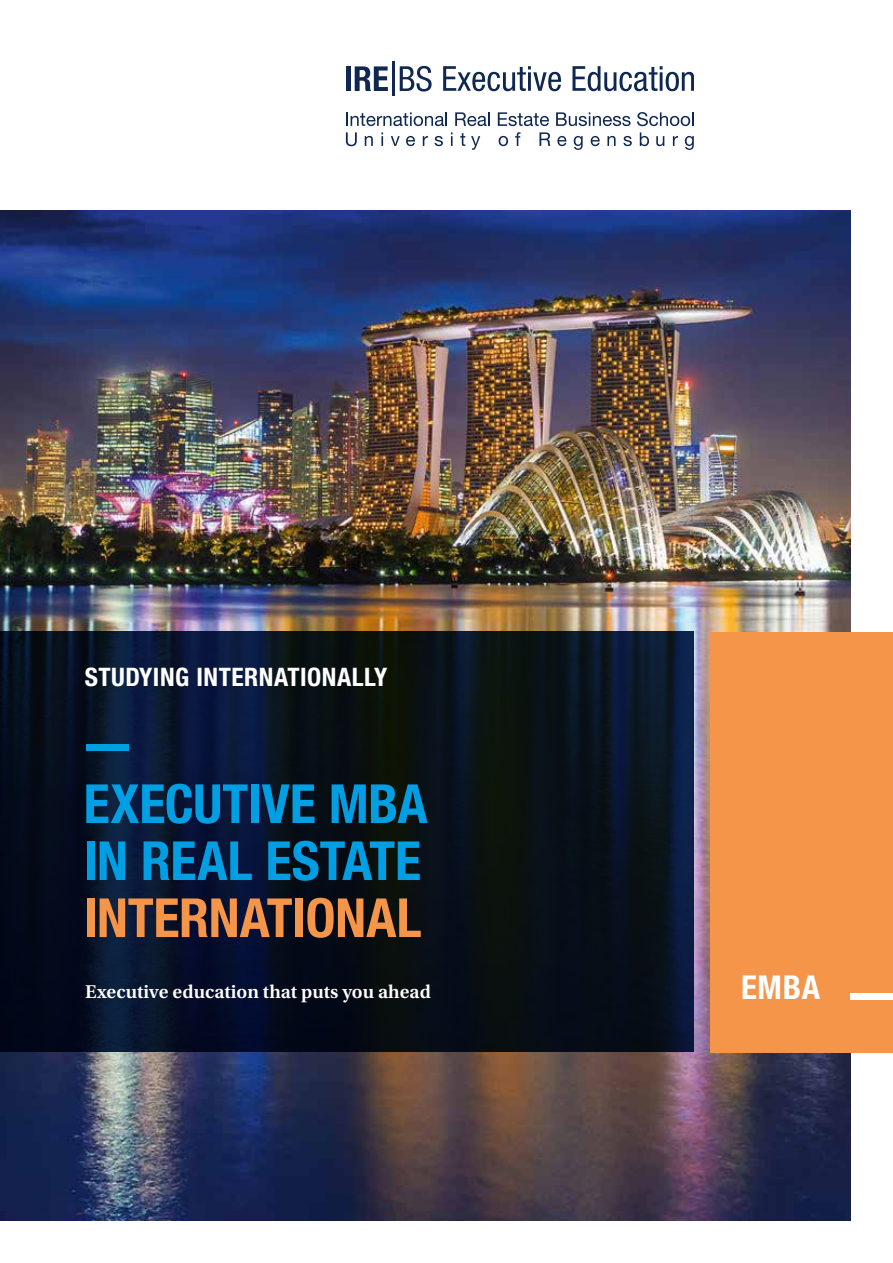
<style>
.page{position:relative;width:893px;height:1263px;background:#fff}
.page>*{position:absolute;margin:0;border:0;box-sizing:border-box;transform-origin:0 0}
.t1{font:700 condensed 54px/57px "Helvetica Neue LT Pro";letter-spacing:-.005em;color:#009fe3}
.t2{font:700 condensed 54px "Helvetica Neue LT Pro";letter-spacing:-.005em;color:#f4954a}
.t3{font:700 condensed 33px "Helvetica Neue LT Pro";color:#fff}
.t4{font:700 condensed 25.5px "Helvetica Neue LT Pro";letter-spacing:.02em;color:#fff}
.t5{font:600 19.5px "Utopia Std";color:#fff}
</style>
<div class="page">
<img style="left:0;top:210px;width:850px;height:1010px">
<svg style="left:0;top:631px;width:694px;height:421px;background:#081120"></svg>
<div style="left:711px;top:631px;width:182px;height:421px;background:#f4954a"></div>
<div style="left:86px;top:745px;width:42px;height:6px;background:#009fe3"></div>
<div style="left:850px;top:994px;width:43px;height:6px;background:#fff"></div>
<div style="left:346px;top:66px;width:5px;height:25px;background:#102851"></div>
<svg style="left:355px;top:66px;width:33px;height:25px"></svg>
<hr style="left:393px;top:62px;width:2px;height:34px;background:#102851">
<svg style="left:400px;top:66px;width:32px;height:26px"></svg>
<svg style="left:443px;top:66px;width:118px;height:25px"></svg>
<svg style="left:572px;top:66px;width:122px;height:25px"></svg>
<svg style="left:346px;top:112px;width:101px;height:14px"></svg>
<svg style="left:455px;top:112px;width:35px;height:14px"></svg>
<svg style="left:498px;top:112px;width:51px;height:14px"></svg>
<svg style="left:556px;top:112px;width:75px;height:14px"></svg>
<svg style="left:637px;top:112px;width:57px;height:14px"></svg>
<svg style="left:346px;top:132px;width:11px;height:14px"></svg>
<svg style="left:365px;top:136px;width:8px;height:10px"></svg>
<svg style="left:381px;top:132px;width:2px;height:14px"></svg>
<svg style="left:391px;top:136px;width:9px;height:10px"></svg>
<svg style="left:406px;top:136px;width:9px;height:10px"></svg>
<svg style="left:423px;top:136px;width:5px;height:10px"></svg>
<svg style="left:435px;top:136px;width:8px;height:10px"></svg>
<svg style="left:451px;top:132px;width:2px;height:14px"></svg>
<svg style="left:460px;top:133px;width:5px;height:13px"></svg>
<svg style="left:471px;top:136px;width:9px;height:14px"></svg>
<svg style="left:499px;top:136px;width:9px;height:10px"></svg>
<svg style="left:515px;top:132px;width:5px;height:14px"></svg>
<svg style="left:539px;top:132px;width:11px;height:14px"></svg>
<svg style="left:557px;top:136px;width:9px;height:10px"></svg>
<svg style="left:574px;top:136px;width:9px;height:14px"></svg>
<svg style="left:591px;top:136px;width:9px;height:10px"></svg>
<svg style="left:607px;top:136px;width:9px;height:10px"></svg>
<svg style="left:623px;top:136px;width:9px;height:10px"></svg>
<svg style="left:640px;top:132px;width:9px;height:14px"></svg>
<svg style="left:656px;top:136px;width:8px;height:10px"></svg>
<svg style="left:673px;top:136px;width:5px;height:10px"></svg>
<svg style="left:685px;top:136px;width:9px;height:14px"></svg>
<h3 class="t4" style="left:85px;top:662px;width:304px">STUDYING INTERNATIONALLY</h3>
<h1 class="t1" style="left:84px;top:774px;width:345px">EXECUTIVE MBA<br>IN REAL ESTATE</h1>
<h1 class="t2" style="left:84px;top:885px;width:339px">INTERNATIONAL</h1>
<p class="t5" style="left:85px;top:981px;width:347px">Executive education that puts you ahead</p>
<h2 class="t3" style="left:741px;top:968px;width:80px">EMBA</h2>
</div>
